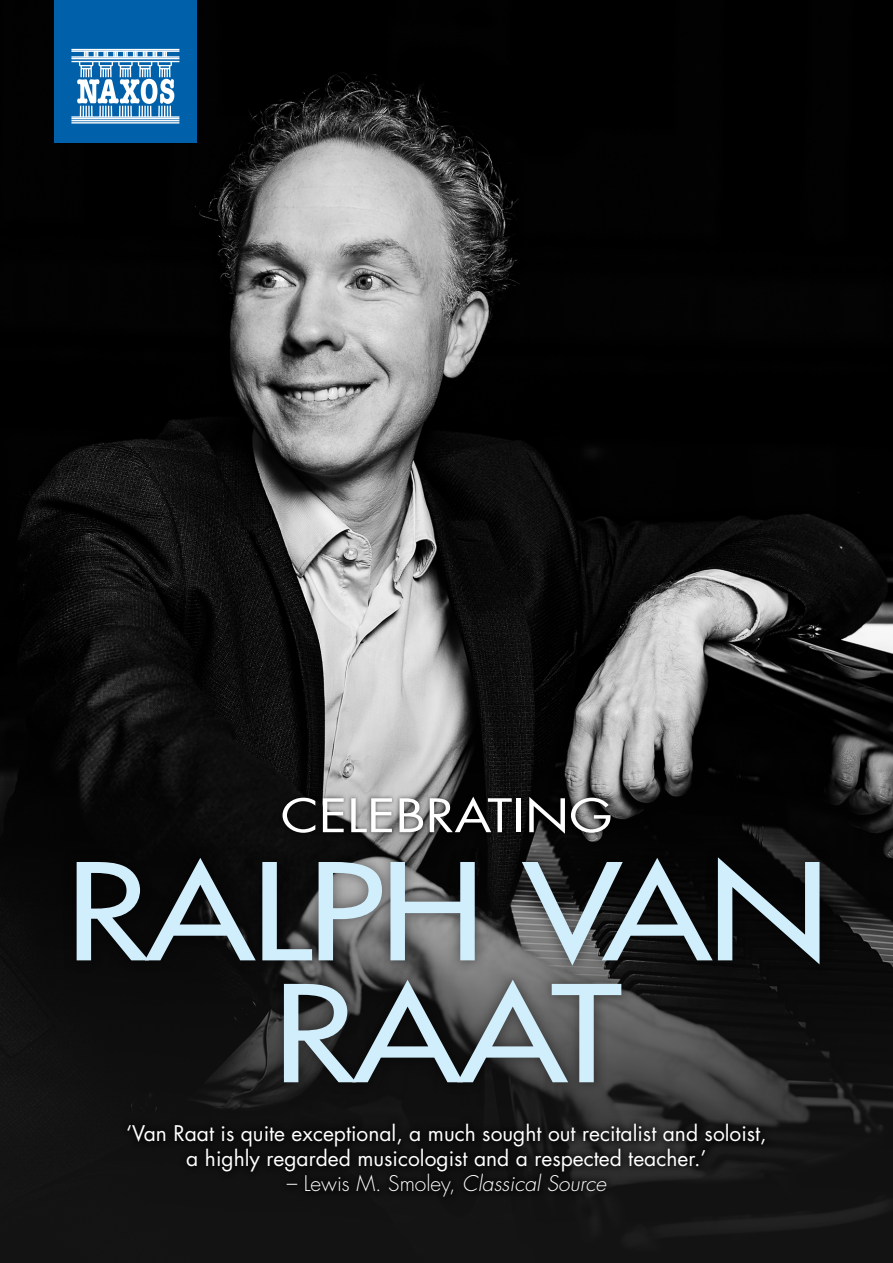
<style>
.page{position:relative;width:893px;height:1263px;background:#fff}
.page>*{position:absolute;margin:0;border:0;box-sizing:border-box;transform-origin:0 0}
.t1{font:500 130.5px/121.9px "Futura Std";letter-spacing:-.02em;color:#d1eefc;text-align:center;scale:1.18 1}
.t2{font:45px "Futura Std";color:#fff;scale:1.18 1}
.t3{font:21px/25.2px "Futura Std";color:#fff;text-align:center}
.t4{font:300 21px "Futura Std";color:#fff}
.s1{font-style:italic}
</style>
<div class="page">
<img style="left:0;top:0;width:893px;height:1263px">
<div style="left:119px;top:1115px;width:655px;height:90px;background:#000;opacity:.5"></div>
<div style="left:63px;top:845px;width:770px;height:251px;background:#000;opacity:.41"></div>
<div style="left:278px;top:792px;width:337px;height:46px;background:#000;opacity:.45"></div>
<div style="left:54px;top:0;width:143px;height:143px;background:#0060a9"></div>
<svg style="left:71px;top:49px;width:108px;height:75px"></svg>
<h2 class="t2" style="left:281px;top:787px;width:283px">CELEBRATING</h2>
<h1 class="t1" style="left:66px;top:852px;width:649px">RALPH VAN<br>RAAT</h1>
<p class="t3" style="left:126px;top:1121px;width:642px">‘Van Raat is quite exceptional, a much sought out recitalist and soloist, a highly regarded musicologist and a respected teacher.’</p>
<p class="t4" style="left:287px;top:1171px;width:321px">– Lewis M. Smoley, <span class="s1">Classical Source</span></p>
</div>
